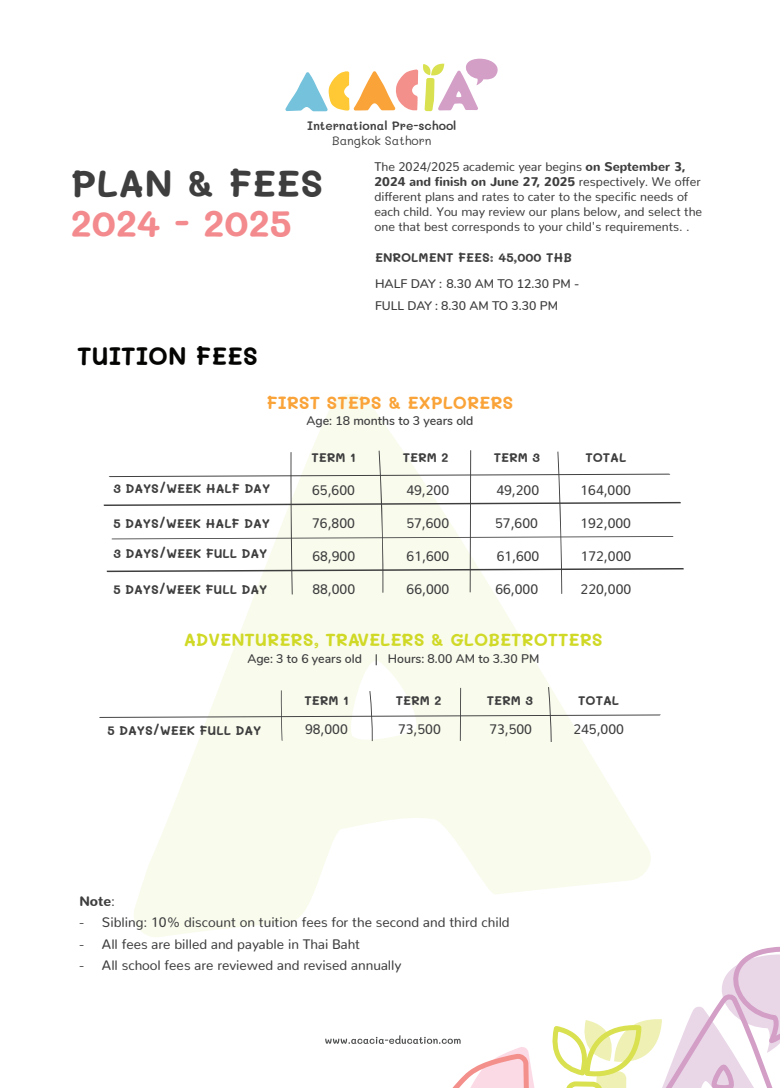
<style>
.page{position:relative;width:780px;height:1088px;background:#fff}
.page>*{position:absolute;margin:0;border:0;box-sizing:border-box;transform-origin:0 0}
.t1{font:700 37.5px "Mali";color:#3e3e3f}
.t2{font:700 37.5px "Mali";color:#f38a8d}
.t3{font:700 25px "Mali";color:#040503}
.t4{font:700 17.5px "Mali";color:#d0d926}
.t5{font:700 17.5px "Mali";color:#f9a338}
.t6{font:13.75px "Nunito";color:#3e3e3f}
.t7{font:700 13.75px "Nunito";color:#3e3e3f}
.t8{font:12.5px/15px "Nunito";color:#3e3e3f}
.t9{font:700 12.5px "Mali";color:#3e3e3f}
.t10{font:600 12.5px/22.5px "Nunito";color:#3e3e3f}
.t11{font:600 12.12px "Mali";color:#3e3e3f}
.t12{font:12.12px "Mali";color:#3e3e3f}
.s1{font-weight:700}
.s2{font-weight:400}
</style>
<div class="page">
<svg style="left:134px;top:394px;width:517px;height:543px;fill:#f9fbed"></svg>
<svg style="left:325px;top:946px;width:454px;height:141px"></svg>
<svg style="left:285px;top:59px;width:213px;height:52px"></svg>
<svg style="left:103px;top:450px;width:581px;height:145px"></svg>
<svg style="left:99px;top:687px;width:562px;height:55px"></svg>
<p class="t11" style="left:307px;top:119px;width:151px">International Pre-school</p>
<p class="t12" style="left:332px;top:134px;width:101px">Bangkok Sathorn</p>
<h1 class="t1" style="left:71px;top:162px;width:254px">PLAN &amp; FEES</h1>
<h1 class="t2" style="left:71px;top:202px;width:222px">2024 - 2025</h1>
<h2 class="t3" style="left:77px;top:341px;width:182px">TUITION FEES</h2>
<p class="t8" style="left:374px;top:157px;width:329px">The 2024/2025 academic year begins <span class="s1">on September 3, 2024 and finish on June 27, 2025</span> respectively. We offer different plans and rates to cater to the specific needs of each child. You may review our plans below, and select the one that best corresponds to your child's requirements. .</p>
<p class="t9" style="left:375px;top:250px;width:198px">ENROLMENT FEES: 45,000 THB</p>
<p class="t10" style="left:375px;top:272px;width:206px">HALF DAY : 8.30 AM TO 12.30 PM -<br>FULL DAY : 8.30 AM TO 3.30 PM</p>
<p class="t5" style="left:266px;top:393px;width:248px">FIRST STEPS &amp; EXPLORERS</p>
<p class="t10" style="left:306px;top:409px;width:168px">Age: 18 months to 3 years old</p>
<p class="t9" style="left:311px;top:451px;width:46px">TERM 1</p>
<p class="t9" style="left:403px;top:451px;width:47px">TERM 2</p>
<p class="t9" style="left:494px;top:451px;width:48px">TERM 3</p>
<p class="t9" style="left:585px;top:451px;width:42px">TOTAL</p>
<p class="t9" style="left:113px;top:481px;width:158px">3 DAYS/WEEK HALF DAY</p>
<p class="t9" style="left:113px;top:516px;width:158px">5 DAYS/WEEK HALF DAY</p>
<p class="t9" style="left:113px;top:547px;width:156px">3 DAYS/WEEK FULL DAY</p>
<p class="t9" style="left:113px;top:582px;width:155px">5 DAYS/WEEK FULL DAY</p>
<p class="t6" style="left:312px;top:478px;width:44px">65,600</p>
<p class="t6" style="left:406px;top:478px;width:44px">49,200</p>
<p class="t6" style="left:496px;top:478px;width:44px">49,200</p>
<p class="t6" style="left:580px;top:478px;width:52px">164,000</p>
<p class="t6" style="left:312px;top:511px;width:44px">76,800</p>
<p class="t6" style="left:406px;top:511px;width:44px">57,600</p>
<p class="t6" style="left:495px;top:511px;width:44px">57,600</p>
<p class="t6" style="left:580px;top:511px;width:52px">192,000</p>
<p class="t6" style="left:312px;top:544px;width:44px">68,900</p>
<p class="t6" style="left:406px;top:544px;width:44px">61,600</p>
<p class="t6" style="left:496px;top:544px;width:44px">61,600</p>
<p class="t6" style="left:580px;top:544px;width:52px">172,000</p>
<p class="t6" style="left:312px;top:577px;width:44px">88,000</p>
<p class="t6" style="left:406px;top:577px;width:44px">66,000</p>
<p class="t6" style="left:495px;top:577px;width:44px">66,000</p>
<p class="t6" style="left:580px;top:577px;width:52px">220,000</p>
<p class="t4" style="left:184px;top:630px;width:420px">ADVENTURERS, TRAVELERS &amp; GLOBETROTTERS</p>
<p class="t10" style="left:247px;top:646px;width:293px">Age: 3 to 6 years old | Hours: 8.00 AM to 3.30 PM</p>
<p class="t9" style="left:304px;top:693px;width:46px">TERM 1</p>
<p class="t9" style="left:396px;top:693px;width:47px">TERM 2</p>
<p class="t9" style="left:487px;top:693px;width:48px">TERM 3</p>
<p class="t9" style="left:578px;top:693px;width:42px">TOTAL</p>
<p class="t9" style="left:107px;top:723px;width:155px">5 DAYS/WEEK FULL DAY</p>
<p class="t6" style="left:305px;top:718px;width:44px">98,000</p>
<p class="t6" style="left:398px;top:718px;width:44px">73,500</p>
<p class="t6" style="left:489px;top:718px;width:44px">73,500</p>
<p class="t6" style="left:573px;top:718px;width:52px">245,000</p>
<p class="t7" style="left:79px;top:892px;width:37px">Note<span class="s2">:</span></p>
<p class="t6" style="left:79px;top:910px;width:432px">- Sibling: 10% discount on tuition fees for the second and third child</p>
<p class="t6" style="left:79px;top:932px;width:282px">- All fees are billed and payable in Thai Baht</p>
<p class="t6" style="left:79px;top:953px;width:323px">- All school fees are reviewed and revised annually</p>
</div>
